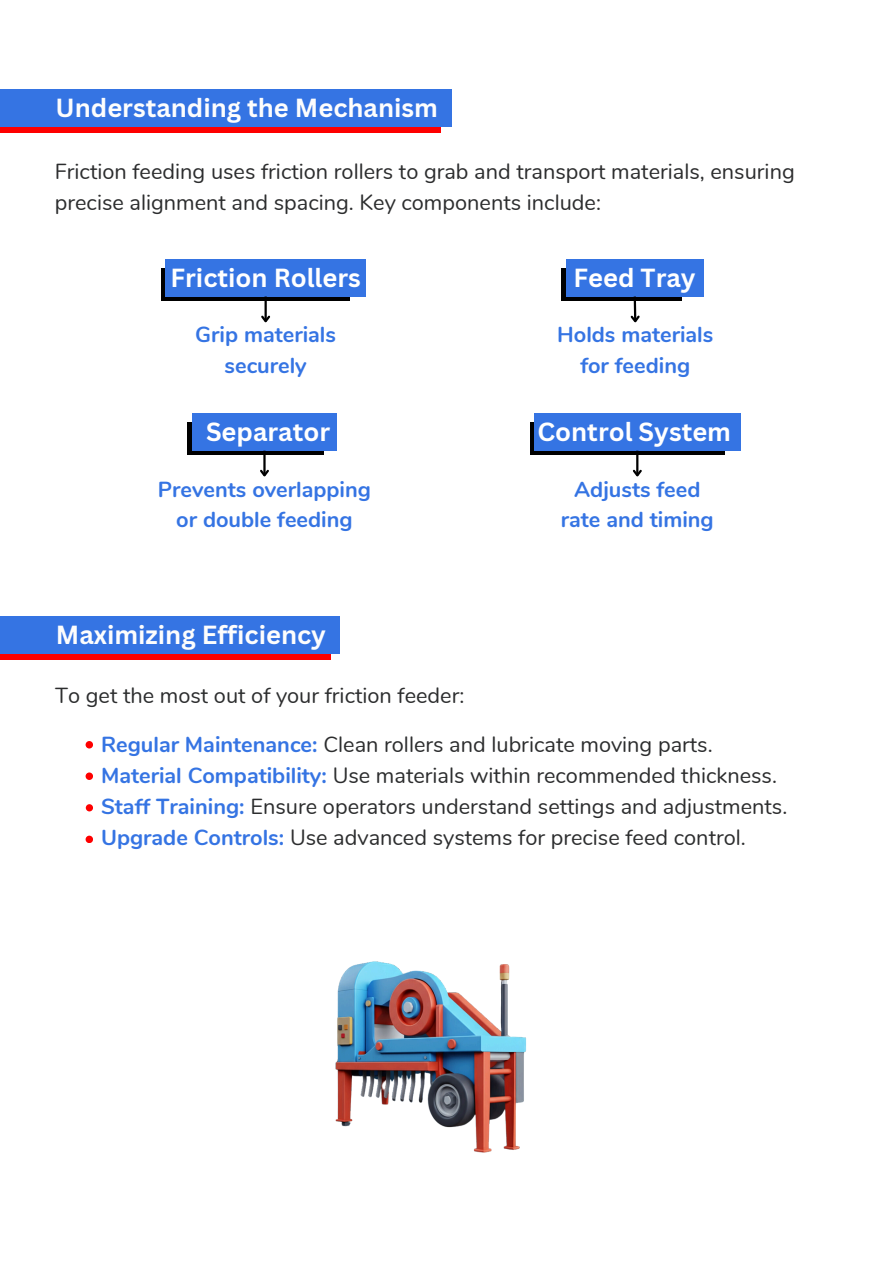
<style>
.page{position:relative;width:893px;height:1263px;background:#fff}
.page>*{position:absolute;margin:0;border:0;box-sizing:border-box;transform-origin:0 0}
.t1{font:700 25.5px "Canva Sans";color:#fdfdfd}
.t2{font:700 25.5px "Canva Sans";color:#fff}
.t3{font:21.75px/30.9px "Nunito";color:#2c2d2e}
.t4{font:700 21.75px/30.9px "Nunito";color:#3574e3;text-align:center}
.s1{font-weight:700;color:#3574e3}
</style>
<div class="page">
<div style="left:0;top:98px;width:440px;height:35px;background:#fe0000"></div>
<div style="left:0;top:89px;width:451px;height:38px;background:#3574e3"></div>
<div style="left:161px;top:268px;width:189px;height:32px;background:#000"></div>
<div style="left:530px;top:422px;width:194px;height:32px;background:#000"></div>
<div style="left:561px;top:268px;width:120px;height:32px;background:#000"></div>
<div style="left:165px;top:259px;width:201px;height:38px;background:#3574e3"></div>
<div style="left:534px;top:413px;width:206px;height:38px;background:#3574e3"></div>
<div style="left:566px;top:259px;width:137px;height:38px;background:#3574e3"></div>
<div style="left:187px;top:422px;width:137px;height:32px;background:#000"></div>
<div style="left:192px;top:413px;width:145px;height:38px;background:#3574e3"></div>
<hr style="left:264px;top:297px;width:3px;height:24px;background:#000">
<svg style="left:261px;top:314px;width:10px;height:9px"></svg>
<hr style="left:636px;top:451px;width:2px;height:24px;background:#000">
<svg style="left:632px;top:468px;width:10px;height:9px"></svg>
<svg style="left:628px;top:296px;width:14px;height:27px"></svg>
<hr style="left:263px;top:451px;width:3px;height:24px;background:#000">
<svg style="left:260px;top:468px;width:9px;height:9px"></svg>
<div style="left:0;top:625px;width:331px;height:35px;background:#fe0000"></div>
<div style="left:0;top:616px;width:340px;height:38px;background:#3574e3"></div>
<svg style="left:86px;top:741px;width:7px;height:7px"></svg>
<svg style="left:86px;top:772px;width:7px;height:8px"></svg>
<svg style="left:86px;top:836px;width:7px;height:7px"></svg>
<svg style="left:86px;top:804px;width:7px;height:7px"></svg>
<img style="left:335px;top:961px;width:192px;height:192px">
<p class="t1" style="left:55px;top:90px;width:384px">Understanding the Mechanism</p>
<h1 class="t3" style="left:55px;top:157px;width:741px">Friction feeding uses friction rollers to grab and transport materials, ensuring precise alignment and spacing. Key components include:</h1>
<p class="t2" style="left:170px;top:260px;width:192px">Friction Rollers</p>
<h2 class="t4" style="left:195px;top:320px;width:142px">Grip materials securely</h2>
<p class="t2" style="left:206px;top:414px;width:126px">Separator</p>
<p class="t4" style="left:158px;top:474px;width:215px">Prevents overlapping or double feeding</p>
<h1 class="t1" style="left:56px;top:617px;width:272px">Maximizing Efficiency</h1>
<p class="t3" style="left:55px;top:680px;width:411px">To get the most out of your friction feeder:</p>
<h1 class="t2" style="left:573px;top:260px;width:124px">Feed Tray</h1>
<h1 class="t4" style="left:557px;top:320px;width:158px">Holds materials for feeding</h1>
<h2 class="t2" style="left:537px;top:414px;width:195px">Control System</h2>
<h1 class="t4" style="left:561px;top:474px;width:154px">Adjusts feed rate and timing</h1>
<h2 class="t3" style="left:101px;top:729px;width:613px"><span class="s1">Regular Maintenance:</span> Clean rollers and lubricate moving parts.</h2>
<h1 class="t3" style="left:101px;top:760px;width:677px"><span class="s1">Material Compatibility:</span> Use materials within recommended thickness.</h1>
<p class="t3" style="left:101px;top:791px;width:688px"><span class="s1">Staff Training:</span> Ensure operators understand settings and adjustments.</p>
<h2 class="t3" style="left:101px;top:822px;width:646px"><span class="s1">Upgrade Controls:</span> Use advanced systems for precise feed control.</h2>
</div>
